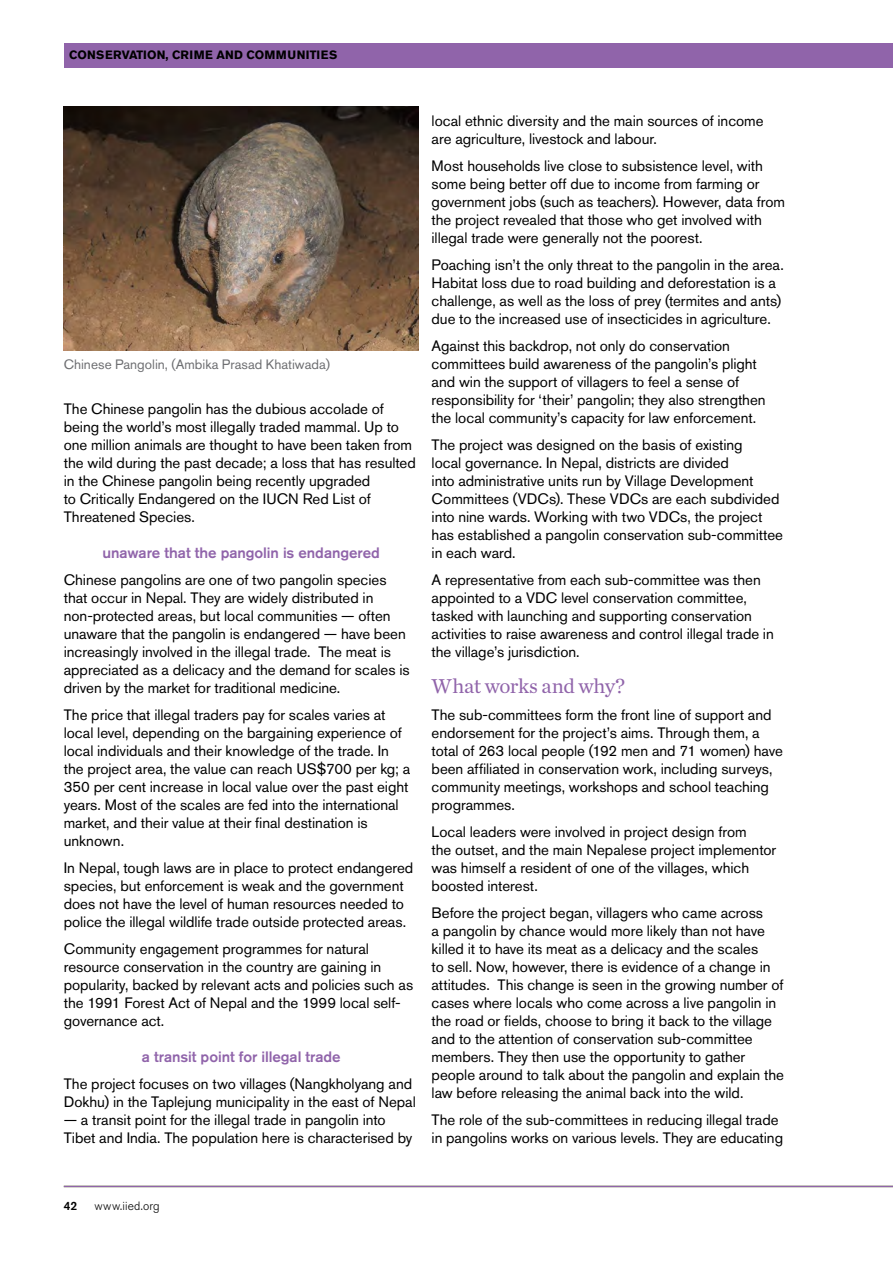
<style>
.page{position:relative;width:893px;height:1263px;background:#fff}
.page>*{position:absolute;margin:0;border:0;box-sizing:border-box;transform-origin:0 0}
.IIED_IP_Small_subhea{font:21px "Chronicle Text G1";letter-spacing:-.02em;color:#9064aa}
.IIED_IP_Body_copy{font:15px/18px "Akzidenz Grotesk BE";letter-spacing:-.005em;color:#000}
.IIED_IP_Body_copy-2{font:500 15px "Akzidenz Grotesk BE";letter-spacing:-.005em;color:#9064aa}
.IIED_IP_Body_copy-3{font:13.5px "Akzidenz Grotesk BE";color:#6d6e71}
.t1{font:700 12px "Akzidenz Grotesk BE";letter-spacing:.02em;color:#000}
.t2{font:300 12px "Akzidenz Grotesk BE";letter-spacing:.015em;color:#000}
.t3{font:500 12px "Akzidenz Grotesk BE";color:#000}
</style>
<div class="page">
<div style="left:65px;top:43px;width:828px;height:24px;background:#9064aa"></div>
<hr style="left:64px;top:1186px;width:829px;height:1px;background:#9064aa">
<img style="left:64px;top:106px;width:355px;height:245px">
<p class="t1" style="left:69px;top:48px;width:270px">CONSERVATION, CRIME AND COMMUNITIES</p>
<p class="IIED_IP_Body_copy-3" style="left:64px;top:356px;width:268px">Chinese Pangolin, (Ambika Prasad Khatiwada)</p>
<p class="IIED_IP_Body_copy" style="left:64px;top:400px;width:354px">The Chinese pangolin has the dubious accolade of being the world’s most illegally traded mammal. Up to one million animals are thought to have been taken from the wild during the past decade; a loss that has resulted in the Chinese pangolin being recently upgraded<br>to Critically Endangered on the IUCN Red List of Threatened Species.</p>
<p class="IIED_IP_Body_copy-2" style="left:103px;top:544px;width:279px">unaware that the pangolin is endangered</p>
<p class="IIED_IP_Body_copy" style="left:64px;top:571px;width:347px">Chinese pangolins are one of two pangolin species that occur in Nepal. They are widely distributed in non-protected areas, but local communities — often unaware that the pangolin is endangered — have been increasingly involved in the illegal trade. The meat is appreciated as a delicacy and the demand for scales is driven by the market for traditional medicine.</p>
<p class="IIED_IP_Body_copy" style="left:64px;top:706px;width:348px">The price that illegal traders pay for scales varies at local level, depending on the bargaining experience of local individuals and their knowledge of the trade. In the project area, the value can reach US$700 per kg; a 350 per cent increase in local value over the past eight years. Most of the scales are fed into the international market, and their value at their final destination is unknown.</p>
<p class="IIED_IP_Body_copy" style="left:64px;top:859px;width:351px">In Nepal, tough laws are in place to protect endangered species, but enforcement is weak and the government does not have the level of human resources needed to police the illegal wildlife trade outside protected areas.</p>
<p class="IIED_IP_Body_copy" style="left:64px;top:940px;width:351px">Community engagement programmes for natural resource conservation in the country are gaining in popularity, backed by relevant acts and policies such as the 1991 Forest Act of Nepal and the 1999 local self&shy;governance act.</p>
<p class="IIED_IP_Body_copy-2" style="left:142px;top:1048px;width:200px">a transit point for illegal trade</p>
<p class="IIED_IP_Body_copy" style="left:64px;top:1075px;width:354px">The project focuses on two villages (Nangkholyang and<br>Dokhu) in the Taplejung municipality in the east of Nepal</p>
<p class="IIED_IP_Body_copy" style="left:64px;top:1111px;width:350px">— a transit point for the illegal trade in pangolin into<br>Tibet and India. The population here is characterised by</p>
<p class="IIED_IP_Body_copy" style="left:432px;top:112px;width:334px">local ethnic diversity and the main sources of income are agriculture, livestock and labour.</p>
<p class="IIED_IP_Body_copy" style="left:432px;top:157px;width:355px">Most households live close to subsistence level, with some being better off due to income from farming or government jobs (such as teachers). However, data from the project revealed that those who get involved with illegal trade were generally not the poorest.</p>
<p class="IIED_IP_Body_copy" style="left:432px;top:256px;width:354px">Poaching isn’t the only threat to the pangolin in the area.<br>Habitat loss due to road building and deforestation is a challenge, as well as the loss of prey (termites and ants) due to the increased use of insecticides in agriculture.</p>
<p class="IIED_IP_Body_copy" style="left:432px;top:337px;width:336px">Against this backdrop, not only do conservation committees build awareness of the pangolin’s plight and win the support of villagers to feel a sense of responsibility for ‘their’ pangolin; they also strengthen the local community’s capacity for law enforcement.</p>
<p class="IIED_IP_Body_copy" style="left:432px;top:436px;width:353px">The project was designed on the basis of existing<br>local governance. In Nepal, districts are divided<br>into administrative units run by Village Development Committees (VDCs). These VDCs are each subdivided into nine wards. Working with two VDCs, the project has established a pangolin conservation sub-committee in each ward.</p>
<p class="IIED_IP_Body_copy" style="left:432px;top:571px;width:344px">A representative from each sub-committee was then appointed to a VDC level conservation committee, tasked with launching and supporting conservation activities to raise awareness and control illegal trade in the village’s jurisdiction.</p>
<p class="IIED_IP_Small_subhea" style="left:432px;top:670px;width:195px">What works and why?</p>
<p class="IIED_IP_Body_copy" style="left:432px;top:706px;width:353px">The sub-committees form the front line of support and endorsement for the project’s aims. Through them, a total of 263 local people (192 men and 71 women) have been affiliated in conservation work, including surveys, community meetings, workshops and school teaching programmes.</p>
<p class="IIED_IP_Body_copy" style="left:432px;top:823px;width:346px">Local leaders were involved in project design from<br>the outset, and the main Nepalese project implementor was himself a resident of one of the villages, which boosted interest.</p>
<p class="IIED_IP_Body_copy" style="left:432px;top:904px;width:354px">Before the project began, villagers who came across<br>a pangolin by chance would more likely than not have killed it to have its meat as a delicacy and the scales<br>to sell. Now, however, there is evidence of a change in attitudes. This change is seen in the growing number of cases where locals who come across a live pangolin in the road or fields, choose to bring it back to the village and to the attention of conservation sub-committee members. They then use the opportunity to gather people around to talk about the pangolin and explain the law before releasing the animal back into the wild.</p>
<p class="IIED_IP_Body_copy" style="left:432px;top:1111px;width:353px">The role of the sub-committees in reducing illegal trade in pangolins works on various levels. They are educating</p>
<p class="t3" style="left:64px;top:1199px;width:15px">42</p>
<p class="t2" style="left:95px;top:1199px;width:67px">www.iied.org</p>
</div>
